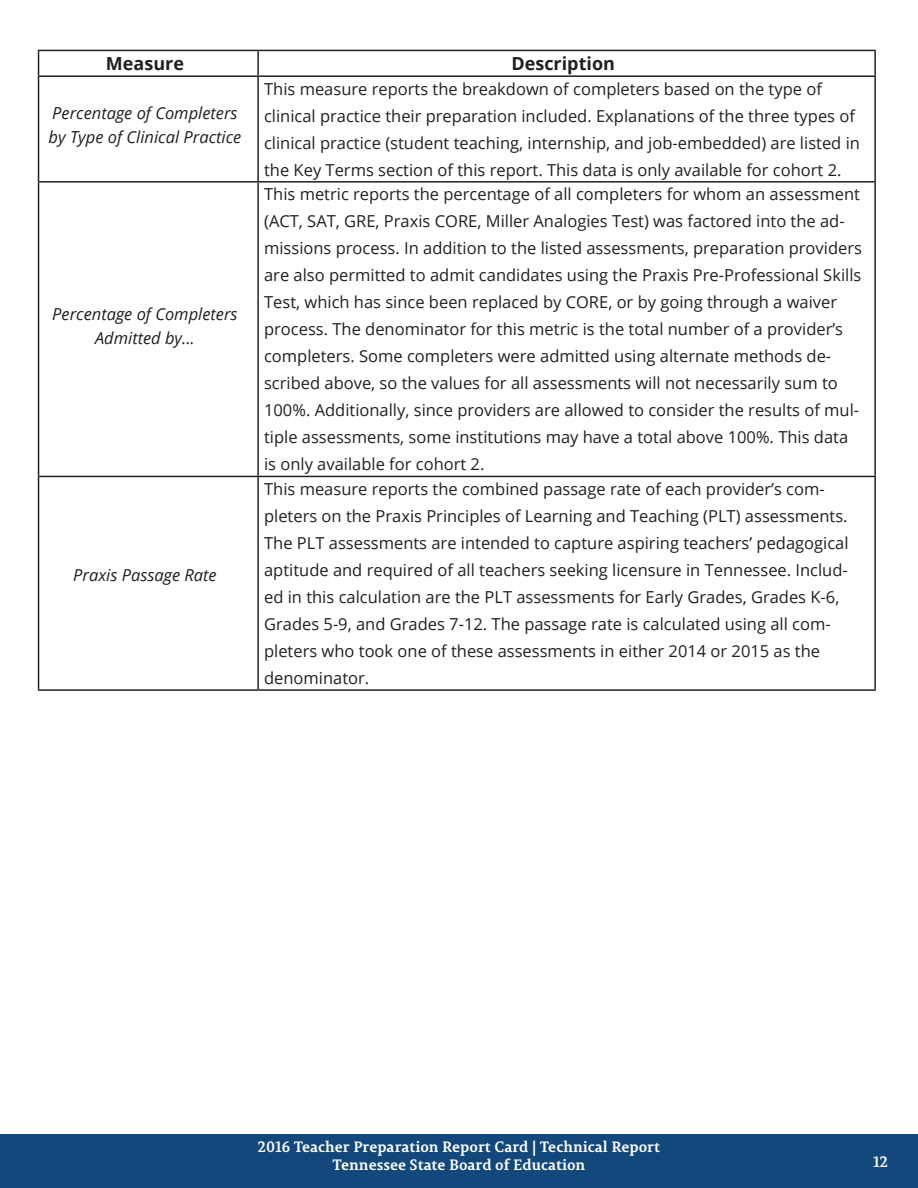
<style>
.page{position:relative;width:918px;height:1188px;background:#fff}
.page>*{position:absolute;margin:0;border:0;box-sizing:border-box;transform-origin:0 0}
.t1{font:700 18px "Open Sans";color:#231f20}
.t2{font:16.5px/27px "Open Sans";color:#231f20}
.t3{font:italic 16.5px/24px "Open Sans";color:#231f20}
.t4{font:700 15px/18px "Permian Slab Serif Typeface";color:#fff;text-align:center}
</style>
<div class="page">
<div style="left:0;top:1134px;width:918px;height:54px;background:#12487b"></div>
<hr style="left:38px;top:50px;width:220px;height:1px;background:#231f20">
<svg style="left:38px;top:51px;width:1px;height:24px"></svg>
<hr style="left:258px;top:50px;width:618px;height:1px;background:#231f20">
<hr style="left:257px;top:51px;width:2px;height:24px;background:#231f20">
<hr style="left:874px;top:51px;width:2px;height:24px;background:#231f20">
<hr style="left:38px;top:75px;width:220px;height:2px;background:#231f20">
<hr style="left:38px;top:77px;width:1px;height:104px;background:#231f20">
<hr style="left:258px;top:75px;width:618px;height:2px;background:#231f20">
<hr style="left:257px;top:77px;width:2px;height:104px;background:#231f20">
<hr style="left:874px;top:77px;width:2px;height:104px;background:#231f20">
<hr style="left:38px;top:181px;width:220px;height:2px;background:#231f20">
<hr style="left:38px;top:183px;width:1px;height:293px;background:#231f20">
<hr style="left:258px;top:181px;width:618px;height:2px;background:#231f20">
<hr style="left:257px;top:183px;width:2px;height:293px;background:#231f20">
<hr style="left:874px;top:183px;width:2px;height:293px;background:#231f20">
<hr style="left:38px;top:476px;width:220px;height:1px;background:#231f20">
<hr style="left:38px;top:477px;width:1px;height:212px;background:#231f20">
<hr style="left:258px;top:476px;width:618px;height:1px;background:#231f20">
<hr style="left:257px;top:477px;width:2px;height:212px;background:#231f20">
<hr style="left:874px;top:477px;width:2px;height:212px;background:#231f20">
<hr style="left:38px;top:689px;width:220px;height:2px;background:#231f20">
<hr style="left:258px;top:689px;width:618px;height:2px;background:#231f20">
<p class="t1" style="left:106px;top:51px;width:80px">Measure</p>
<p class="t1" style="left:512px;top:51px;width:105px">Description</p>
<p class="t3" style="left:49px;top:100px;width:194px">Percentage of Completers by Type of Clinical Practice</p>
<p class="t2" style="left:264px;top:75px;width:597px">This measure reports the breakdown of completers based on the type of clinical practice their preparation included. Explanations of the three types of clinical practice (student teaching, internship, and job-embedded) are listed in the Key Terms section of this report. This data is only available for cohort 2.</p>
<p class="t3" style="left:52px;top:302px;width:187px;text-align:center">Percentage of Completers<br>Admitted by...</p>
<p class="t3" style="left:73px;top:562px;width:145px">Praxis Passage Rate</p>
<p class="t2" style="left:264px;top:181px;width:599px">This metric reports the percentage of all completers for whom an assessment (ACT, SAT, GRE, Praxis CORE, Miller Analogies Test) was factored into the ad&shy;missions process. In addition to the listed assessments, preparation providers are also permitted to admit candidates using the Praxis Pre-Professional Skills Test, which has since been replaced by CORE, or by going through a waiver process. The denominator for this metric is the total number of a provider’s completers. Some completers were admitted using alternate methods de&shy;scribed above, so the values for all assessments will not necessarily sum to 100%. Additionally, since providers are allowed to consider the results of mul&shy;tiple assessments, some institutions may have a total above 100%. This data is only available for cohort 2.</p>
<p class="t2" style="left:264px;top:475px;width:586px">This measure reports the combined passage rate of each provider’s com&shy;pleters on the Praxis Principles of Learning and Teaching (PLT) assessments.<br>The PLT assessments are intended to capture aspiring teachers’ pedagogical aptitude and required of all teachers seeking licensure in Tennessee. Includ&shy;ed in this calculation are the PLT assessments for Early Grades, Grades K-6, Grades 5-9, and Grades 7-12. The passage rate is calculated using all com&shy;pleters who took one of these assessments in either 2014 or 2015 as the denominator.</p>
<p class="t4" style="left:258px;top:1137px;width:404px">2016 Teacher Preparation Report Card | Technical Report<br>Tennessee State Board of Education</p>
<p class="t4" style="left:873px;top:1152px;width:16px">12</p>
</div>
